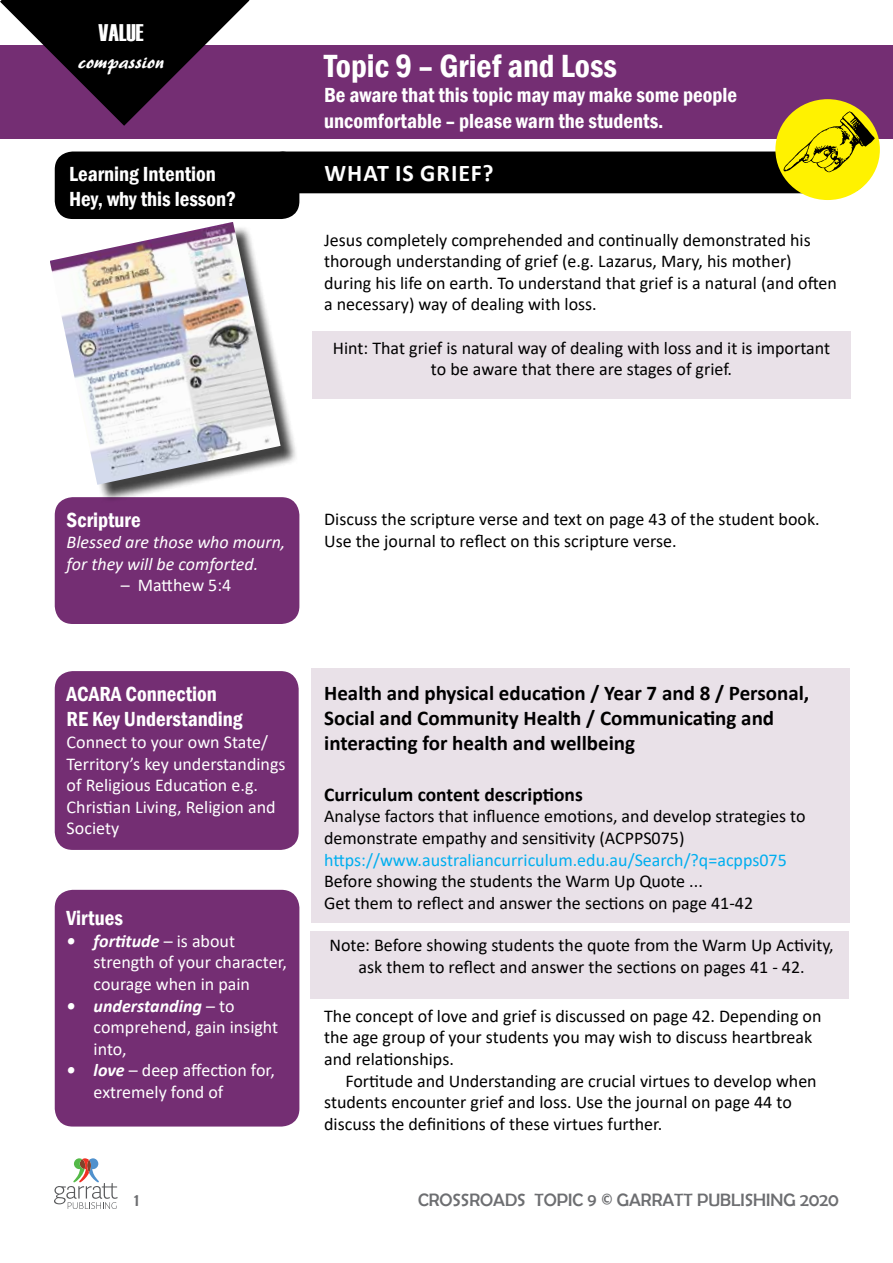
<style>
.page{position:relative;width:893px;height:1263px;background:#fff}
.page>*{position:absolute;margin:0;border:0;box-sizing:border-box;transform-origin:0 0}
.t1{font:600 condensed 33px "Franklin Gothic";color:#fff}
.t2{font:700 24px "Calibri";letter-spacing:.04em;color:#fff}
.t3{font:24px "Haettenschweiler";color:#fff}
.t4{font:600 condensed 21px/25.2px "Franklin Gothic";color:#fff}
.t5{font:700 21px/25.2px "Calibri";color:#000}
.t6{font:21px "ARBERKLEY";color:#fff}
.t7{font:700 19.5px "Calibri";color:#000}
.t8{font:18px/21.6px "Calibri";color:#000}
.t9{font:18px/21.6px "Calibri";color:#fff}
.t10{font:18px "Calibri";color:#00aeef}
.t11{font:italic 18px/21.6px "Calibri";color:#fff}
.t12{font:18px "Berlin Sans FB";color:#6d6e71}
.s1{font-weight:700;font-style:italic}
</style>
<div class="page">
<svg style="left:54px;top:1158px;width:64px;height:51px"></svg>
<div style="left:310px;top:931px;width:538px;height:67px;background:#e9e1e8"></div>
<div style="left:265px;top:152px;width:600px;height:41px;background:#000;border-radius:18px"></div>
<div style="left:311px;top:668px;width:538px;height:255px;background:#e9e1e8"></div>
<div style="left:312px;top:331px;width:539px;height:68px;background:#e9e1e8"></div>
<div style="left:0;top:45px;width:893px;height:93px;background:#742e73"></div>
<div style="left:55px;top:497px;width:244px;height:127px;background:#742e73;border-radius:18px"></div>
<div style="left:55px;top:890px;width:244px;height:236px;background:#742e73;border-radius:18px"></div>
<div style="left:55px;top:671px;width:244px;height:179px;background:#742e73;border-radius:18px"></div>
<div style="left:55px;top:152px;width:244px;height:67px;background:#000;border-radius:18px"></div>
<div style="left:53px;top:225px;width:246px;height:278px;background:#000;opacity:.75"></div>
<img style="left:50px;top:222px;width:231px;height:263px">
<div style="left:775px;top:99px;width:105px;height:101px;background:#fff200;border-radius:50%"></div>
<svg style="left:783px;top:99px;width:97px;height:101px"></svg>
<svg style="left:0;top:0;width:249px;height:126px"></svg>
<h2 class="t3" style="left:99px;top:16px;width:47px">VALUE</h2>
<p class="t6" style="left:78px;top:48px;width:88px">compassion</p>
<p class="t4" style="left:69px;top:161px;width:169px">Learning Intention<br>Hey, why this lesson?</p>
<h1 class="t1" style="left:324px;top:44px;width:294px">Topic 9 – Grief and Loss</h1>
<p class="t4" style="left:324px;top:82px;width:414px">Be aware that this topic may may make some people uncomfortable – please warn the students.</p>
<h2 class="t2" style="left:325px;top:156px;width:170px">WHAT IS GRIEF?</h2>
<p class="t8" style="left:324px;top:228px;width:514px">Jesus completely comprehended and continually demonstrated his thorough understanding of grief (e.g. Lazarus, Mary, his mother) during his life on earth. To understand that grief is a natural (and often a necessary) way of dealing with loss.</p>
<p class="t8" style="left:333px;top:336px;width:499px;text-align:center">Hint: That grief is natural way of dealing with loss and it is important to be aware that there are stages of grief.</p>
<p class="t4" style="left:67px;top:507px;width:76px">Scripture</p>
<p class="t11" style="left:67px;top:531px;width:220px">Blessed are those who mourn, for they will be comforted.</p>
<p class="t9" style="left:121px;top:574px;width:112px">– Matthew 5:4</p>
<p class="t4" style="left:67px;top:681px;width:177px">ACARA Connection<br>RE Key Understanding</p>
<p class="t9" style="left:67px;top:731px;width:220px">Connect to your own State/<br>Territory’s key understandings of Religious Education e.g.<br>Christian Living, Religion and<br>Society</p>
<p class="t4" style="left:67px;top:905px;width:58px">Virtues</p>
<p class="t9" style="left:94px;top:929px;width:195px;text-indent:-27px"><span class="s1">• fortitude</span> – is about strength of your character, courage when in pain</p>
<p class="t9" style="left:94px;top:994px;width:186px;text-indent:-27px"><span class="s1">• understanding</span> – to comprehend, gain insight into,</p>
<p class="t9" style="left:94px;top:1059px;width:183px;text-indent:-27px"><span class="s1">• love</span> – deep affection for, extremely fond of</p>
<p class="t8" style="left:324px;top:508px;width:497px">Discuss the scripture verse and text on page 43 of the student book.<br>Use the journal to reflect on this scripture verse.</p>
<p class="t5" style="left:324px;top:680px;width:487px">Health and physical education / Year 7 and 8 / Personal,<br>Social and Community Health / Communicating and interacting for health and wellbeing</p>
<p class="t7" style="left:324px;top:781px;width:260px">Curriculum content descriptions</p>
<p class="t8" style="left:324px;top:805px;width:483px">Analyse factors that influence emotions, and develop strategies to demonstrate empathy and sensitivity (ACPPS075)</p>
<p class="t10" style="left:324px;top:847px;width:464px">https://www.australiancurriculum.edu.au/Search/?q=acpps075</p>
<p class="t8" style="left:324px;top:870px;width:430px">Before showing the students the Warm Up Quote ...<br>Get them to reflect and answer the sections on page 41-42</p>
<p class="t8" style="left:329px;top:934px;width:506px;text-align:center">Note: Before showing students the quote from the Warm Up Activity, ask them to reflect and answer the sections on pages 41 - 42.</p>
<p class="t8" style="left:324px;top:1004px;width:499px">The concept of love and grief is discussed on page 42. Depending on the age group of your students you may wish to discuss heartbreak and relationships.</p>
<p class="t8" style="left:324px;top:1069px;width:494px;text-indent:21px">Fortitude and Understanding are crucial virtues to develop when students encounter grief and loss. Use the journal on page 44 to discuss the definitions of these virtues further.</p>
<p class="t12" style="left:134px;top:1190px;width:7px">1</p>
<p class="t12" style="left:418px;top:1190px;width:422px">CROSSROADS TOPIC 9 © GARRATT PUBLISHING 2020</p>
</div>
